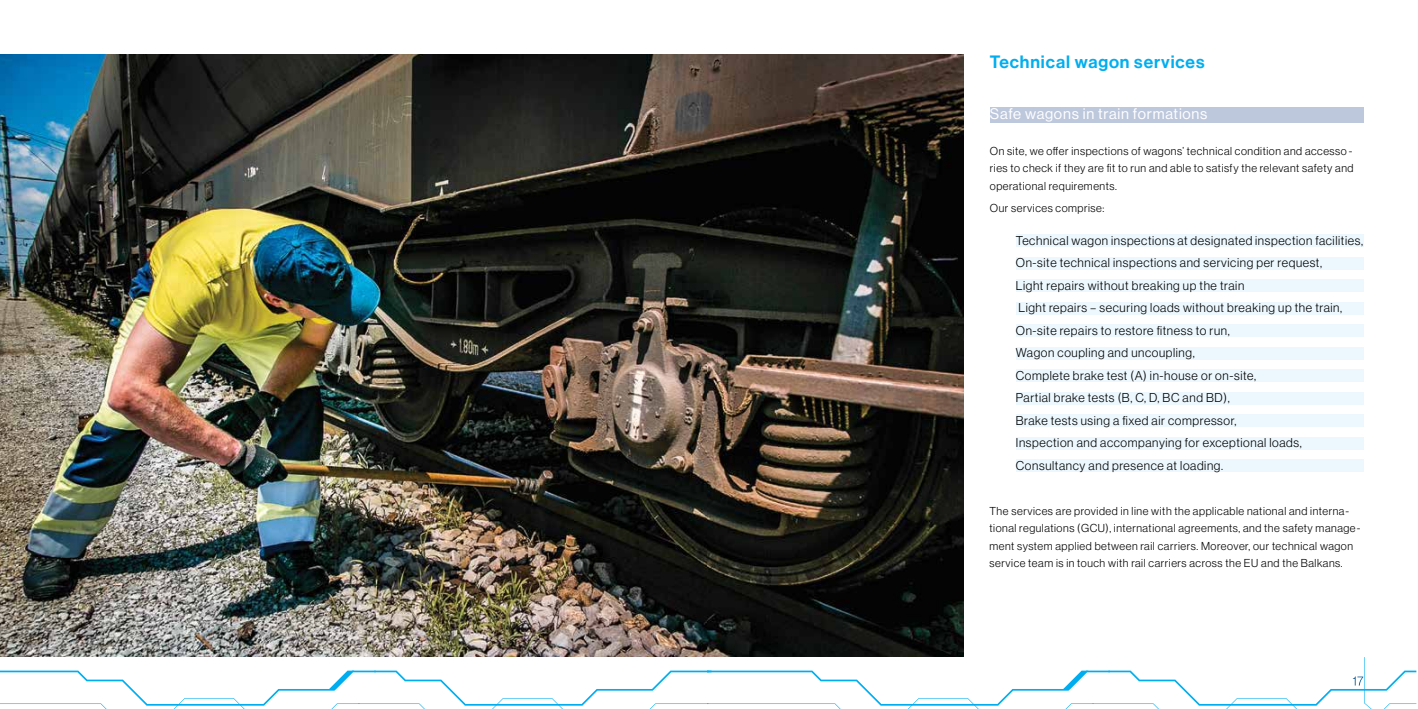
<style>
.page{position:relative;width:1418px;height:709px;background:#fff}
.page>*{position:absolute;margin:0;border:0;box-sizing:border-box;transform-origin:0 0}
.t1{font:17.5px "Neue Haas Display Mediu";letter-spacing:.05em;color:#00aeef}
.t2{font:15px "Neue Haas Display";letter-spacing:.05em;color:#fff}
.t3{font:300 12.5px/22.5px "Neue Haas Display";letter-spacing:.05em;color:#000}
.t4{font:300 11.25px/17.5px "Neue Haas Display";letter-spacing:.05em;color:#000;text-align:justify}
</style>
<div class="page">
<img style="left:0;top:54px;width:963px;height:602px">
<svg style="left:0;top:657px;width:1416px;height:52px"></svg>
<div style="left:989px;top:107px;width:374px;height:15px;background:#bdc8dd"></div>
<div style="left:1015px;top:234px;width:348px;height:13px;background:#ecf8fe"></div>
<div style="left:1015px;top:257px;width:348px;height:12px;background:#ecf8fe"></div>
<div style="left:1015px;top:279px;width:348px;height:13px;background:#ecf8fe"></div>
<div style="left:1015px;top:302px;width:348px;height:12px;background:#ecf8fe"></div>
<div style="left:1015px;top:324px;width:348px;height:13px;background:#ecf8fe"></div>
<div style="left:1015px;top:347px;width:348px;height:12px;background:#ecf8fe"></div>
<div style="left:1015px;top:369px;width:348px;height:13px;background:#ecf8fe"></div>
<div style="left:1015px;top:392px;width:348px;height:12px;background:#ecf8fe"></div>
<div style="left:1015px;top:414px;width:348px;height:13px;background:#ecf8fe"></div>
<div style="left:1015px;top:437px;width:348px;height:12px;background:#ecf8fe"></div>
<div style="left:1015px;top:459px;width:348px;height:13px;background:#ecf8fe"></div>
<h1 class="t1" style="left:989px;top:52px;width:216px">Technical wagon services</h1>
<p class="t2" style="left:989px;top:106px;width:219px">Safe wagons in train formations</p>
<p class="t4" style="left:989px;top:142px;width:365px">On site, we offer inspections of wagons’ technical condition and accesso - ries to check if they are fit to run and able to satisfy the relevant safety and operational requirements.</p>
<p class="t4" style="left:989px;top:199px;width:116px">Our services comprise:</p>
<p class="t3" style="left:1015px;top:229px;width:348px">Technical wagon inspections at designated inspection facilities, On-site technical inspections and servicing per request,<br>Light repairs without breaking up the train<br>Light repairs – securing loads without breaking up the train, On-site repairs to restore fitness to run,<br>Wagon coupling and uncoupling,<br>Complete brake test (A) in-house or on-site,<br>Partial brake tests (B, C, D, BC and BD),<br>Brake tests using a fixed air compressor,<br>Inspection and accompanying for exceptional loads, Consultancy and presence at loading.</p>
<p class="t4" style="left:989px;top:502px;width:372px;text-align:left">The services are provided in line with the applicable national and interna&shy;tional regulations (GCU), international agreements, and the safety manage&shy;ment system applied between rail carriers. Moreover, our technical wagon service team is in touch with rail carriers across the EU and the Balkans.</p>
</div>
